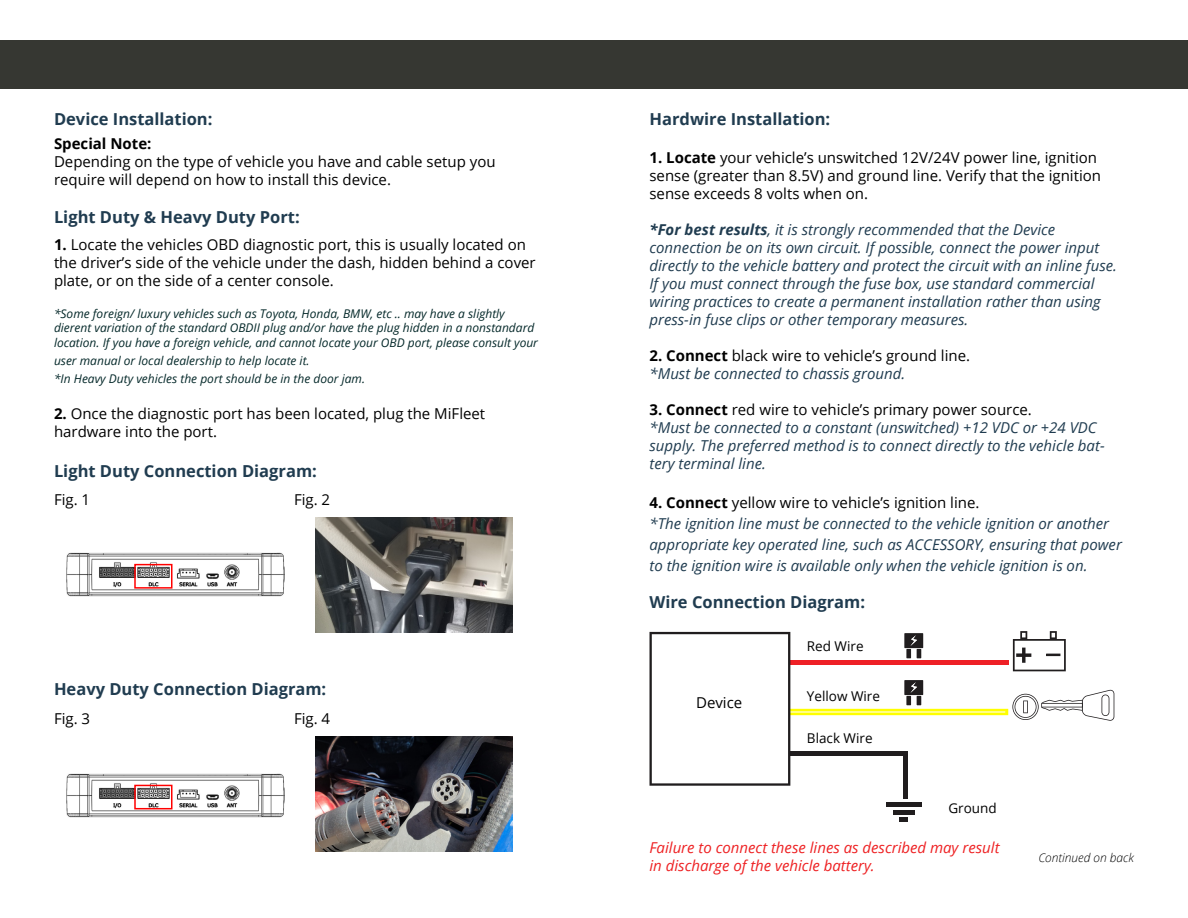
<style>
.page{position:relative;width:1188px;height:918px;background:#fff}
.page>*{position:absolute;margin:0;border:0;box-sizing:border-box;transform-origin:0 0}
.t1{font:700 16.5px "Open Sans";color:#203c50}
.t2{font:italic 15px/18px "Open Sans";color:#203c50}
.t3{font:15px/18px "Open Sans";color:#000}
.t4{font:italic 15px/18px "Open Sans";color:#ee2123}
.t5{font:700 15px "Open Sans";color:#000}
.t6{font:13.5px "Open Sans";color:#000}
.t7{font:italic 12px/14.4px "Open Sans";color:#05292a}
.t8{font:italic 300 12px "Open Sans";color:#000}
.s1{font-weight:700}
</style>
<div class="page">
<div style="left:0;top:40px;width:1188px;height:49px;background:#363732"></div>
<div style="left:903px;top:752px;width:5px;height:47px;background:#201d1e"></div>
<hr style="left:886px;top:803px;width:36px;height:4px;background:#201d1e">
<div style="left:893px;top:810px;width:22px;height:5px;background:#201d1e"></div>
<div style="left:900px;top:817px;width:8px;height:5px;background:#201d1e"></div>
<svg style="left:650px;top:631px;width:464px;height:155px"></svg>
<img style="left:315px;top:517px;width:198px;height:115px">
<img style="left:66px;top:553px;width:218px;height:44px">
<div style="left:134px;top:564px;width:38px;height:25px;border:2px solid #f00"></div>
<img style="left:315px;top:736px;width:198px;height:115px">
<img style="left:66px;top:773px;width:218px;height:45px">
<div style="left:134px;top:785px;width:38px;height:24px;border:2px solid #f00"></div>
<p class="t1" style="left:54px;top:107px;width:160px">Device Installation:</p>
<p class="t5" style="left:54px;top:133px;width:99px">Special Note:</p>
<p class="t3" style="left:54px;top:152px;width:443px">Depending on the type of vehicle you have and cable setup you require will depend on how to install this device.</p>
<p class="t1" style="left:54px;top:205px;width:247px">Light Duty &amp; Heavy Duty Port:</p>
<p class="t3" style="left:54px;top:235px;width:483px"><span class="s1">1.</span> Locate the vehicles OBD diagnostic port, this is usually located on the driver’s side of the vehicle under the dash, hidden behind a cover plate, or on the side of a center console.</p>
<p class="t7" style="left:54px;top:306px;width:486px">*Some foreign/ luxury vehicles such as Toyota, Honda, BMW, etc .. may have a slightly dierent variation of the standard OBDII plug and/or have the plug hidden in a nonstandard location. If you have a foreign vehicle, and cannot locate your OBD port, please consult your</p>
<p class="t7" style="left:54px;top:353px;width:257px">user manual or local dealership to help locate it.</p>
<p class="t7" style="left:54px;top:371px;width:313px">*In Heavy Duty vehicles the port should be in the door jam.</p>
<p class="t3" style="left:54px;top:404px;width:433px"><span class="s1">2.</span> Once the diagnostic port has been located, plug the MiFleet hardware into the port.</p>
<p class="t1" style="left:54px;top:460px;width:264px">Light Duty Connection Diagram:</p>
<p class="t3" style="left:54px;top:490px;width:38px">Fig. 1</p>
<p class="t3" style="left:294px;top:490px;width:38px">Fig. 2</p>
<p class="t1" style="left:54px;top:677px;width:274px">Heavy Duty Connection Diagram:</p>
<p class="t3" style="left:54px;top:709px;width:38px">Fig. 3</p>
<p class="t3" style="left:294px;top:709px;width:38px">Fig. 4</p>
<p class="t1" style="left:650px;top:107px;width:182px">Hardwire Installation:</p>
<p class="t3" style="left:650px;top:148px;width:453px"><span class="s1">1. Locate</span> your vehicle’s unswitched 12V/24V power line, ignition sense (greater than 8.5V) and ground line. Verify that the ignition sense exceeds 8 volts when on.</p>
<p class="t2" style="left:650px;top:220px;width:407px"><span class="s1">*For best results</span>, it is strongly recommended that the Device</p>
<p class="t2" style="left:650px;top:238px;width:469px">connection be on its own circuit. If possible, connect the power input directly to the vehicle battery and protect the circuit with an inline fuse.<br>If you must connect through the fuse box, use standard commercial wiring practices to create a permanent installation rather than using press-in fuse clips or other temporary measures.</p>
<p class="t3" style="left:650px;top:346px;width:322px"><span class="s1">2. Connect</span> black wire to vehicle’s ground line.</p>
<p class="t2" style="left:650px;top:364px;width:257px">*Must be connected to chassis ground.</p>
<p class="t3" style="left:650px;top:400px;width:384px"><span class="s1">3. Connect</span> red wire to vehicle’s primary power source.</p>
<p class="t2" style="left:650px;top:418px;width:457px">*Must be connected to a constant (unswitched) +12 VDC or +24 VDC supply. The preferred method is to connect directly to the vehicle bat&shy;tery terminal line.</p>
<p class="t3" style="left:650px;top:493px;width:332px"><span class="s1">4. Connect</span> yellow wire to vehicle’s ignition line.</p>
<p class="t2" style="left:650px;top:512px;width:474px;line-height:21px">*The ignition line must be connected to the vehicle ignition or another appropriate key operated line, such as ACCESSORY, ensuring that power to the ignition wire is available only when the vehicle ignition is on.</p>
<p class="t1" style="left:650px;top:591px;width:217px">Wire Connection Diagram:</p>
<p class="t3" style="left:696px;top:693px;width:48px">Device</p>
<p class="t6" style="left:807px;top:637px;width:58px">Red Wire</p>
<p class="t6" style="left:807px;top:686px;width:75px">Yellow Wire</p>
<p class="t6" style="left:807px;top:729px;width:67px">Black Wire</p>
<p class="t6" style="left:948px;top:799px;width:50px">Ground</p>
<p class="t4" style="left:650px;top:838px;width:352px">Failure to connect these lines as described may result in discharge of the vehicle battery.</p>
<p class="t8" style="left:1038px;top:849px;width:97px">Continued on back</p>
</div>
